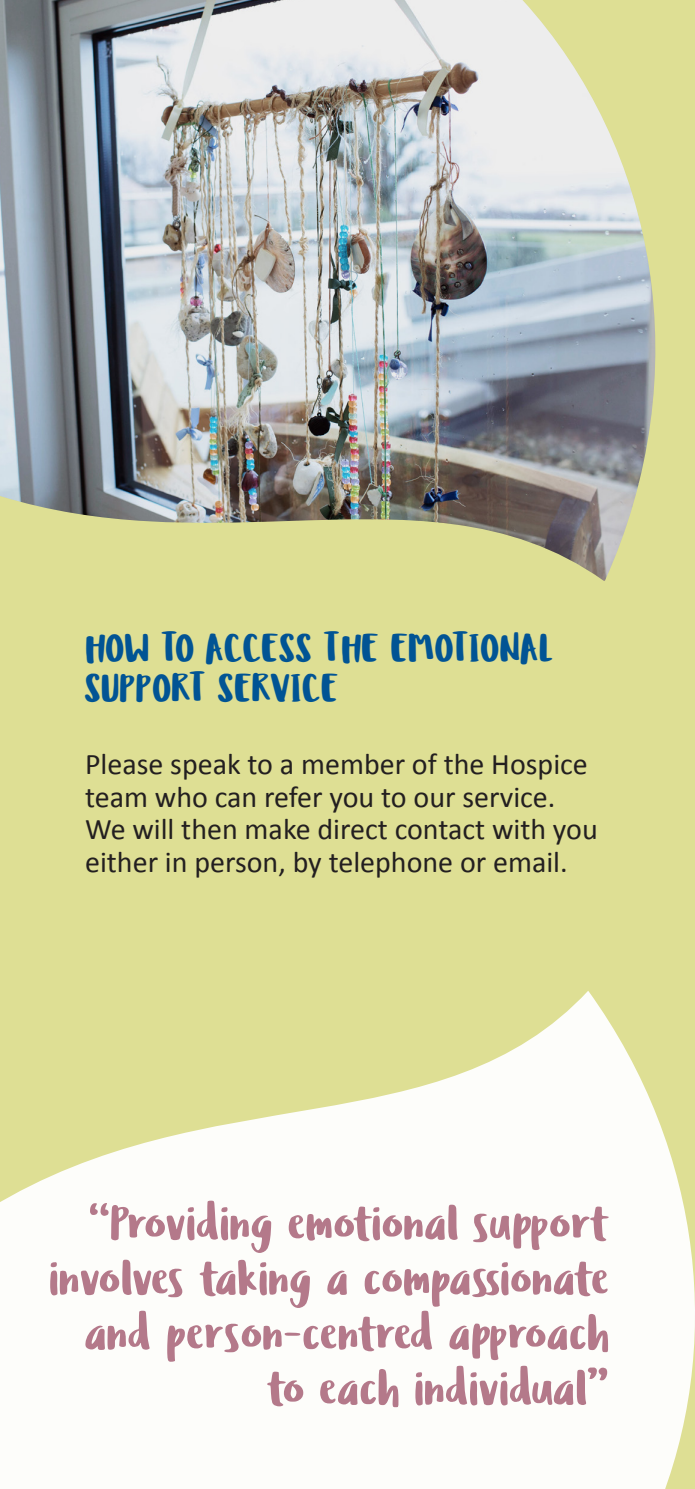
<style>
.page{position:relative;width:695px;height:1489px;background:#fff}
.page>*{position:absolute;margin:0;border:0;box-sizing:border-box;transform-origin:0 0}
.JHO_DHL_2020_-_Quote{font:50px/55px "Ludicrous";color:#b4798a;text-align:right}
.JHO_DL_2020_-_Subhea{font:40px/40px "Ludicrous";color:#015494}
.t1{font:30px/32.5px "Calibri";color:#231f20}
</style>
<div class="page">
<div style="left:0;top:0;width:694px;height:1488px;background:#dedf94"></div>
<img style="left:0;top:0;width:656px;height:580px">
<svg style="left:0;top:991px;width:694px;height:497px;fill:#fdfdfa"></svg>
<p class="JHO_DL_2020_-_Subhea" style="left:85px;top:628px;width:470px">HOW TO ACCESS THE EMOTIONAL<br>SUPPORT SERVICE</p>
<p class="t1" style="left:85px;top:746px;width:514px">Please speak to a member of the Hospice team who can refer you to our service.<br>We will then make direct contact with you either in person, by telephone or email.</p>
<p class="JHO_DHL_2020_-_Quote" style="left:50px;top:1195px;width:561px">“Providing emotional support involves taking a compassionate and person-centred approach to each individual”</p>
</div>
